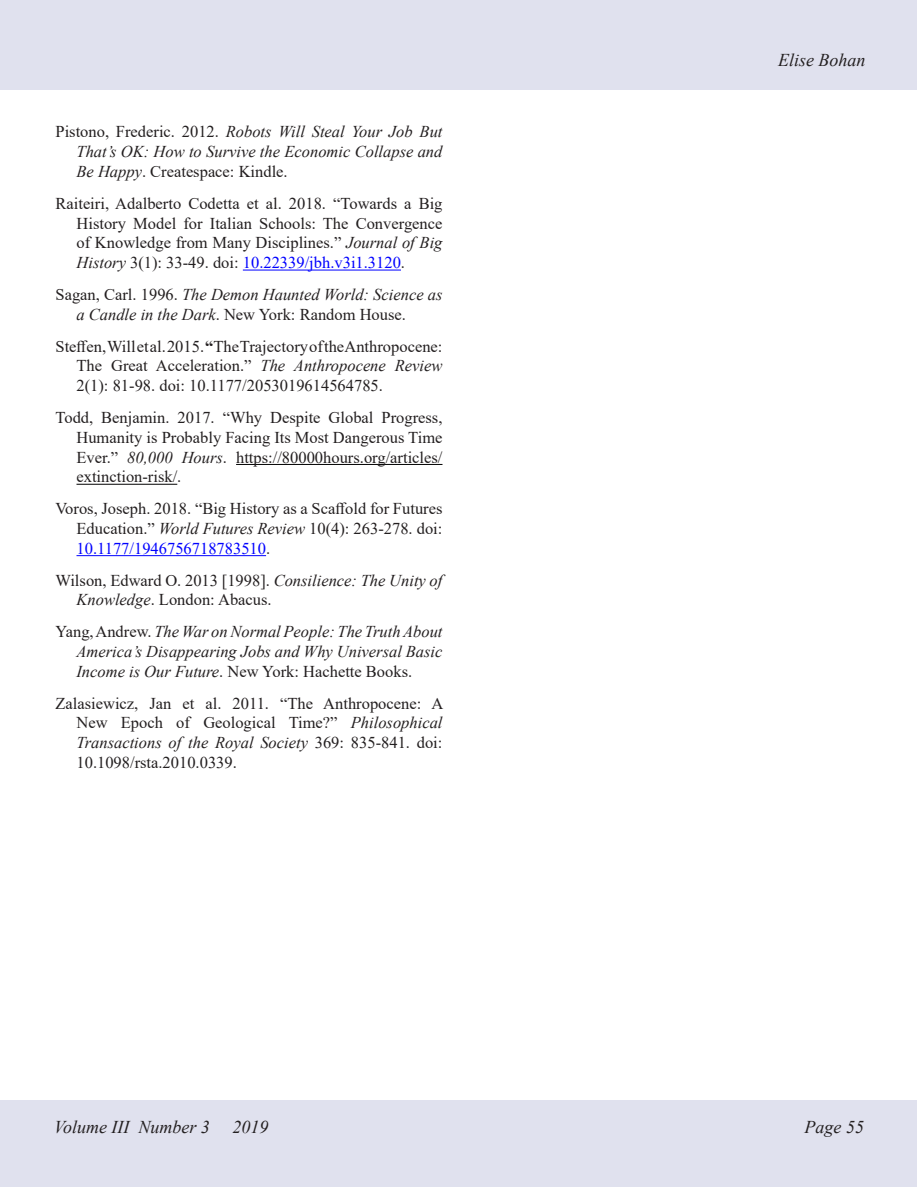
<style>
.page{position:relative;width:918px;height:1188px;background:#fff}
.page>*{position:absolute;margin:0;border:0;box-sizing:border-box;transform-origin:0 0}
.t1{font:italic 18px "Times New Roman";color:#231f20}
.endnote_text{font:16.5px/19.8px "Times New Roman";color:#231f20;text-align:justify}
.endnote_text-2{font:italic 16.5px/19.8px "Times New Roman";color:#231f20;text-align:justify}
.s1{font-style:normal}
.s2{font-style:italic}
.s3{color:#00f}
.s4{font-weight:700}
</style>
<div class="page">
<div style="left:1px;top:1px;width:916px;height:89px;background:#e0e1ee"></div>
<div style="left:1px;top:1101px;width:916px;height:86px;background:#e0e1ee"></div>
<hr style="left:243px;top:270px;width:158px;height:1px;background:#00f">
<hr style="left:236px;top:464px;width:206px;height:1px;background:#000">
<hr style="left:76px;top:484px;width:101px;height:1px;background:#000">
<hr style="left:76px;top:555px;width:190px;height:1px;background:#00f">
<p class="endnote_text-2" style="left:76px;top:122px;width:368px;text-indent:-21px"><span class="s1">Pistono, Frederic. 2012.</span> Robots Will Steal Your Job But That’s OK: How to Survive the Economic Collapse and Be Happy<span class="s1">. Createspace: Kindle.</span></p>
<p class="endnote_text" style="left:76px;top:193px;width:368px;text-indent:-21px">Raiteiri, Adalberto Codetta et al. 2018. “Towards a Big History Model for Italian Schools: The Convergence of Knowledge from Many Disciplines.” <span class="s2">Journal of Big History</span> 3(1): 33-49. doi: <span class="s3">10.22339/jbh.v3i1.3120</span>.</p>
<p class="endnote_text-2" style="left:76px;top:284px;width:368px;text-indent:-21px"><span class="s1">Sagan, Carl. 1996.</span> The Demon Haunted World: Science as a Candle in the Dark<span class="s1">. New York: Random House.</span></p>
<p class="endnote_text" style="left:76px;top:336px;width:368px;text-indent:-21px">Steffen, Will et al. 2015. <span class="s4">“</span>The Trajectory of the Anthropocene:<br>The Great Acceleration.” <span class="s2">The Anthropocene Review </span>2(1): 81-98. doi: 10.1177/2053019614564785.</p>
<p class="endnote_text" style="left:76px;top:407px;width:368px;text-indent:-21px">Todd, Benjamin. 2017. “Why Despite Global Progress, Humanity is Probably Facing Its Most Dangerous Time Ever.” <span class="s2">80,000 Hours</span>. https://80000hours.org/articles/ extinction-risk/.</p>
<p class="endnote_text" style="left:76px;top:498px;width:368px;text-indent:-21px">Voros, Joseph. 2018. “Big History as a Scaffold for Futures Education.” <span class="s2">World Futures Review</span> 10(4): 263-278. doi:<br><span class="s3">10.1177/1946756718783510</span>.</p>
<p class="endnote_text" style="left:76px;top:570px;width:368px;text-indent:-21px">Wilson, Edward O. 2013 [1998]. <span class="s2">Consilience: The Unity of<br>Knowledge</span>. London: Abacus.</p>
<p class="endnote_text-2" style="left:76px;top:621px;width:368px;text-indent:-21px"><span class="s1">Yang, Andrew.</span> The War on Normal People: The Truth About America’s Disappearing Jobs and Why Universal Basic Income is Our Future<span class="s1">. New York: Hachette Books.</span></p>
<p class="endnote_text" style="left:76px;top:693px;width:368px;text-indent:-21px">Zalasiewicz, Jan et al. 2011. “The Anthropocene: A New Epoch of Geological Time?” <span class="s2">Philosophical Transactions of the Royal Society</span> 369: 835-841. doi:<br>10.1098/rsta.2010.0339.</p>
<p class="t1" style="left:778px;top:48px;width:89px">Elise Bohan</p>
<p class="t1" style="left:54px;top:1115px;width:157px">Volume III Number 3</p>
<p class="t1" style="left:232px;top:1115px;width:37px">2019</p>
<p class="t1" style="left:805px;top:1115px;width:61px">Page 55</p>
</div>
